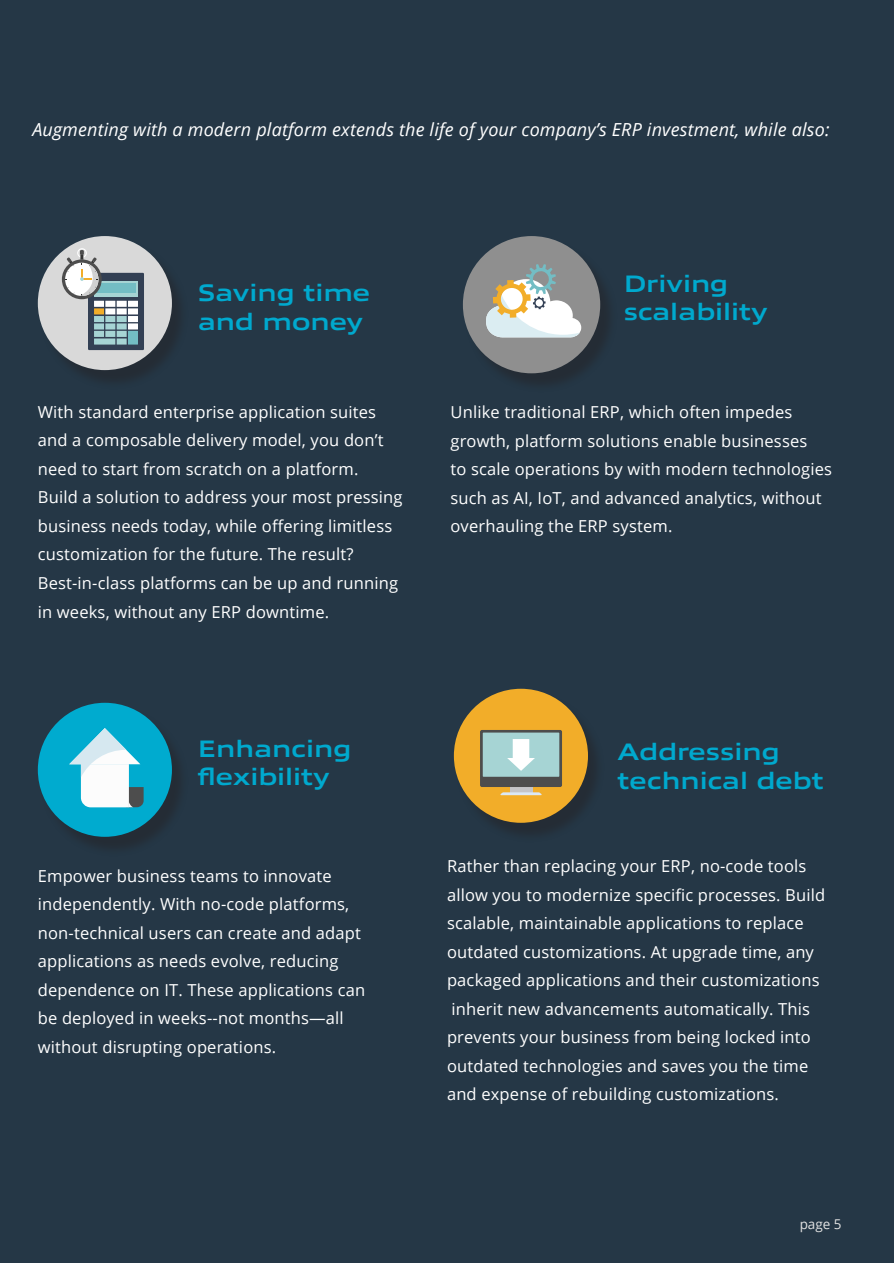
<style>
.page{position:relative;width:894px;height:1263px;background:#fff}
.page>*{position:absolute;margin:0;border:0;box-sizing:border-box;transform-origin:0 0}
.t1{font:700 24px/28.8px "Allumi Std Extended";color:#00a9ce}
.t2{font:italic 18px "Open Sans";letter-spacing:.01em;color:#fff}
.t3{font:16.5px/28.5px "Open Sans";letter-spacing:.01em;color:#fff}
.t4{font:13.5px "Open Sans";color:#e3e3e3}
</style>
<div class="page">
<div style="left:0;top:0;width:893px;height:1263px;background:#253746"></div>
<div style="left:39px;top:239px;width:150px;height:151px;background:#231f20;opacity:.45"></div>
<div style="left:38px;top:236px;width:134px;height:134px;background:#d9d9d9;border-radius:50%"></div>
<svg style="left:88px;top:273px;width:56px;height:77px;background:#3d4b5d"></svg>
<div style="left:94px;top:281px;width:44px;height:15px;background:#a6d4d4"></div>
<div style="left:96px;top:283px;width:40px;height:10px;background:#73bdc4"></div>
<div style="left:94px;top:301px;width:10px;height:6px;background:#fff"></div>
<div style="left:105px;top:301px;width:10px;height:6px;background:#fff"></div>
<div style="left:117px;top:301px;width:10px;height:6px;background:#fff"></div>
<div style="left:128px;top:301px;width:10px;height:6px;background:#fff"></div>
<div style="left:94px;top:308px;width:10px;height:6px;background:#f2ad29"></div>
<div style="left:105px;top:308px;width:10px;height:6px;background:#fff"></div>
<div style="left:117px;top:308px;width:10px;height:6px;background:#fff"></div>
<div style="left:128px;top:308px;width:10px;height:6px;background:#fff"></div>
<div style="left:94px;top:316px;width:10px;height:6px;background:#a6d4d4"></div>
<div style="left:105px;top:316px;width:10px;height:6px;background:#a6d4d4"></div>
<div style="left:117px;top:316px;width:10px;height:6px;background:#a6d4d4"></div>
<div style="left:128px;top:316px;width:10px;height:6px;background:#fff"></div>
<div style="left:94px;top:331px;width:10px;height:6px;background:#a6d4d4"></div>
<div style="left:105px;top:331px;width:10px;height:6px;background:#a6d4d4"></div>
<div style="left:94px;top:338px;width:21px;height:6px;background:#a6d4d4"></div>
<div style="left:117px;top:331px;width:10px;height:6px;background:#a6d4d4"></div>
<div style="left:117px;top:338px;width:10px;height:6px;background:#a6d4d4"></div>
<div style="left:128px;top:331px;width:10px;height:13px;background:#73bdc4"></div>
<div style="left:94px;top:323px;width:10px;height:6px;background:#a6d4d4"></div>
<div style="left:105px;top:323px;width:10px;height:6px;background:#a6d4d4"></div>
<div style="left:117px;top:323px;width:10px;height:6px;background:#a6d4d4"></div>
<div style="left:128px;top:323px;width:10px;height:6px;background:#fff"></div>
<div style="left:62px;top:259px;width:40px;height:40px;background:#4d4d4d;border-radius:50%"></div>
<svg style="left:65px;top:248px;width:36px;height:48px"></svg>
<div style="left:454px;top:692px;width:150px;height:150px;background:#231f20;opacity:.45"></div>
<div style="left:453px;top:689px;width:134px;height:133px;background:#f2ad29;border-radius:50%"></div>
<div style="left:510px;top:784px;width:22px;height:8px;background:#c4c4c7"></div>
<svg style="left:500px;top:792px;width:41px;height:3px"></svg>
<div style="left:480px;top:730px;width:82px;height:57px;background:#4d4d4d;border-radius:2px"></div>
<div style="left:482px;top:732px;width:77px;height:44px;background:#a6d4d4"></div>
<svg style="left:507px;top:739px;width:27px;height:32px"></svg>
<div style="left:39px;top:706px;width:150px;height:150px;background:#231f20;opacity:.45"></div>
<div style="left:38px;top:703px;width:134px;height:134px;background:#00abcf;border-radius:50%"></div>
<svg style="left:69px;top:728px;width:74px;height:79px"></svg>
<div style="left:463px;top:239px;width:154px;height:154px;background:#231f20;opacity:.45"></div>
<div style="left:462px;top:236px;width:138px;height:137px;background:#8f8f8f;border-radius:50%"></div>
<svg style="left:486px;top:264px;width:95px;height:73px"></svg>
<p class="t2" style="left:32px;top:118px;width:798px">Augmenting with a modern platform extends the life of your company’s ERP investment, while also:</p>
<p class="t1" style="left:198px;top:278px;width:174px">Saving time and money</p>
<p class="t3" style="left:38px;top:397px;width:339px">With standard enterprise application suites</p>
<p class="t3" style="left:38px;top:426px;width:347px">and a composable delivery model, you don’t</p>
<p class="t3" style="left:38px;top:454px;width:322px">need to start from scratch on a platform.</p>
<p class="t3" style="left:38px;top:483px;width:366px">Build a solution to address your most pressing</p>
<p class="t3" style="left:38px;top:511px;width:356px">business needs today, while offering limitless</p>
<p class="t3" style="left:38px;top:540px;width:317px">customization for the future. The result?</p>
<p class="t3" style="left:38px;top:568px;width:361px">Best-in-class platforms can be up and running</p>
<p class="t3" style="left:38px;top:597px;width:293px">in weeks, without any ERP downtime.</p>
<p class="t1" style="left:623px;top:269px;width:145px">Driving scalability</p>
<p class="t3" style="left:450px;top:397px;width:358px">Unlike traditional ERP, which often impedes growth, platform solutions enable businesses</p>
<p class="t3" style="left:450px;top:454px;width:383px">to scale operations by with modern technologies such as AI, IoT, and advanced analytics, without overhauling the ERP system.</p>
<p class="t1" style="left:198px;top:734px;width:155px">Enhancing flexibility</p>
<p class="t3" style="left:38px;top:861px;width:313px">Empower business teams to innovate independently. With no-code platforms,</p>
<p class="t3" style="left:38px;top:918px;width:329px">non-technical users can create and adapt applications as needs evolve, reducing dependence on IT. These applications can be deployed in weeks--not months—all without disrupting operations.</p>
<p class="t1" style="left:617px;top:738px;width:164px">Addressing</p>
<p class="t1" style="left:617px;top:766px;width:207px">technical debt</p>
<p class="t3" style="left:447px;top:851px;width:361px">Rather than replacing your ERP, no-code tools</p>
<p class="t3" style="left:447px;top:880px;width:379px">allow you to modernize specific processes. Build</p>
<p class="t3" style="left:447px;top:908px;width:358px">scalable, maintainable applications to replace</p>
<p class="t3" style="left:447px;top:937px;width:368px">outdated customizations. At upgrade time, any</p>
<p class="t3" style="left:447px;top:965px;width:374px">packaged applications and their customizations</p>
<p class="t3" style="left:451px;top:994px;width:360px">inherit new advancements automatically. This</p>
<p class="t3" style="left:447px;top:1022px;width:365px">prevents your business from being locked into</p>
<p class="t3" style="left:447px;top:1051px;width:362px">outdated technologies and saves you the time</p>
<p class="t3" style="left:447px;top:1079px;width:333px">and expense of rebuilding customizations.</p>
<p class="t4" style="left:799px;top:1215px;width:43px">page 5</p>
</div>
